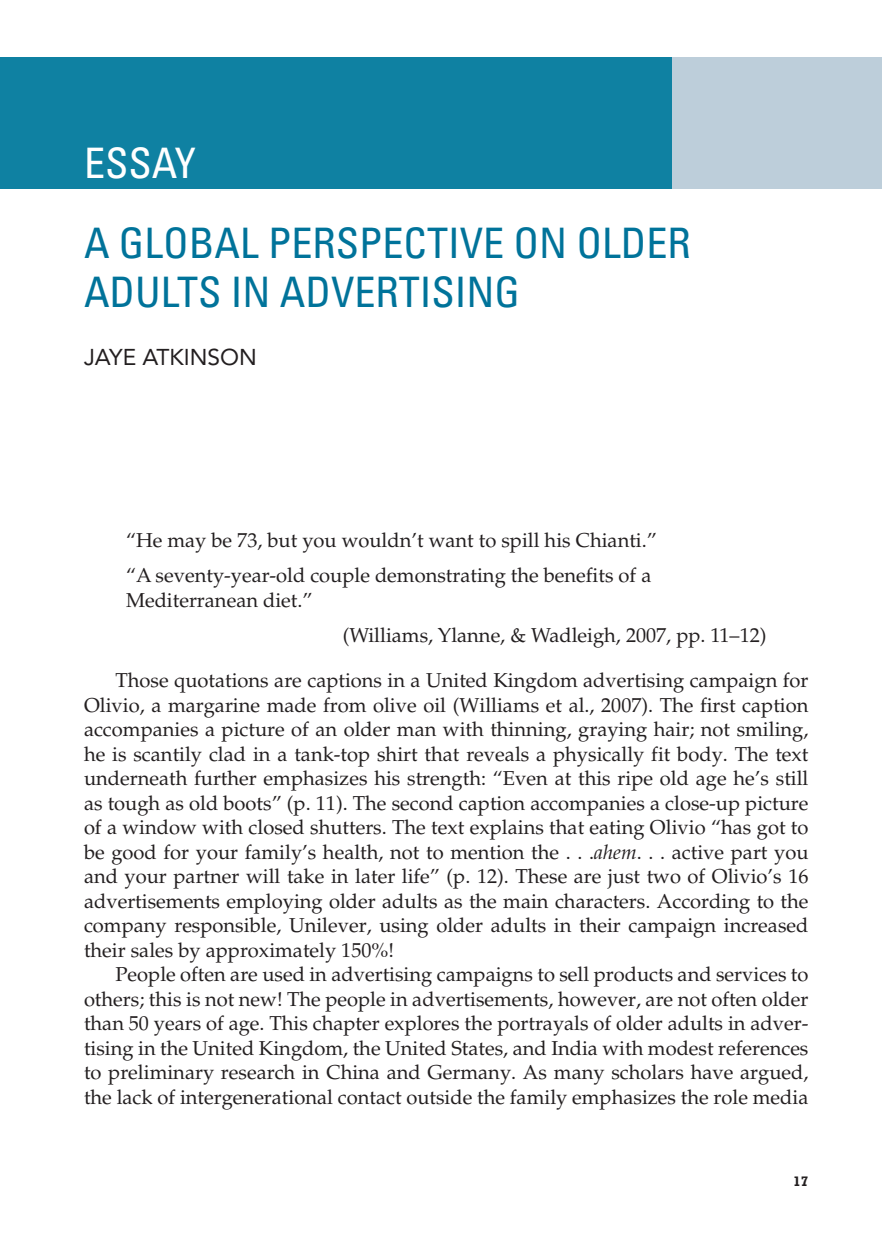
<style>
.page{position:relative;width:882px;height:1260px;background:#fff}
.page>*{position:absolute;margin:0;border:0;box-sizing:border-box;transform-origin:0 0}
.t1{font:condensed 42px/49px "Univers LT Std";color:#00739a}
.t2{font:condensed 42px "Univers LT Std";color:#fff}
.t3{font:22.75px "Avenir LT Std";color:#231f20}
.t4{font:20.12px/24.5px "Palatino LT Std";color:#231f20;text-align:justify}
.t5{font:700 14px "Rockwell Std";color:#231f20}
.s1{font-style:italic}
</style>
<div class="page">
<div style="left:0;top:58px;width:672px;height:131px;background:#0f81a2"></div>
<div style="left:672px;top:58px;width:210px;height:131px;background:#bdceda"></div>
<h1 class="t2" style="left:84px;top:147px;width:113px">ESSAY</h1>
<h1 class="t1" style="left:84px;top:222px;width:608px">A GLOBAL PERSPECTIVE ON OLDER<br>ADULTS IN ADVERTISING</h1>
<p class="t3" style="left:84px;top:347px;width:174px">JAYE ATKINSON</p>
<p class="t4" style="left:126px;top:525px;width:532px;line-height:35px">“He may be 73, but you wouldn’t want to spill his Chianti.” “A seventy-year-old couple demonstrating the benefits of a</p>
<p class="t4" style="left:126px;top:590px;width:188px">Mediterranean diet.”</p>
<p class="t4" style="left:343px;top:625px;width:425px">(Williams, Ylanne, &amp; Wadleigh, 2007, pp. 11–12)</p>
<p class="t4" style="left:84px;top:670px;width:726px;text-indent:31px">Those quotations are captions in a United Kingdom advertising campaign for Olivio, a margarine made from olive oil (Williams et al., 2007). The first caption accompanies a picture of an older man with thinning, graying hair; not smiling, he is scantily clad in a tank-top shirt that reveals a physically fit body. The text underneath further emphasizes his strength: “Even at this ripe old age he’s still as tough as old boots” (p. 11). The second caption accompanies a close-up picture of a window with closed shutters. The text explains that eating Olivio “has got to be good for your family’s health, not to mention the . . .<span class="s1">ahem</span>. . . active part you and your partner will take in later life” (p. 12). These are just two of Olivio’s 16 advertisements employing older adults as the main characters. According to the company responsible, Unilever, using older adults in their campaign increased their sales by approximately 150%!</p>
<p class="t4" style="left:84px;top:964px;width:726px;text-indent:31px">People often are used in advertising campaigns to sell products and services to others; this is not new! The people in advertisements, however, are not often older than 50 years of age. This chapter explores the portrayals of older adults in adver&shy;tising in the United Kingdom, the United States, and India with modest references to preliminary research in China and Germany. As many scholars have argued, the lack of intergenerational contact outside the family emphasizes the role media</p>
<p class="t5" style="left:793px;top:1177px;width:17px">17</p>
</div>
